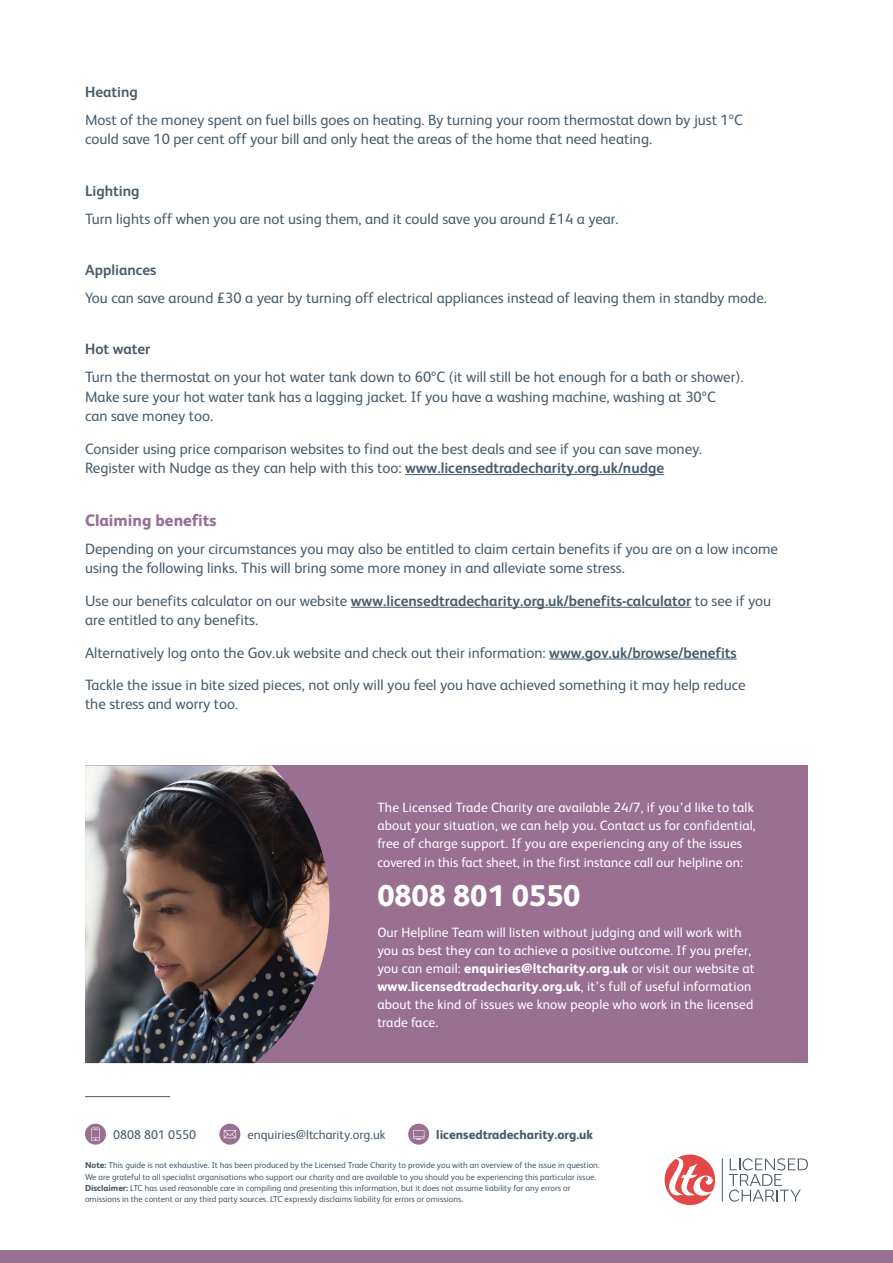
<style>
.page{position:relative;width:893px;height:1263px;background:#fff}
.page>*{position:absolute;margin:0;border:0;box-sizing:border-box;transform-origin:0 0}
.t1{font:800 30px "FS Albert";color:#fff}
.t2{font:800 16.5px "FS Albert";color:#996f92}
.t3{font:15px/19.5px "FS Albert";color:#475c6d}
.t4{font:700 15px "FS Albert";color:#475c6d}
.t5{font:13.5px/18px "FS Albert";letter-spacing:.01em;color:#fff}
.t6{font:12.75px "FS Albert";color:#475c6d}
.t7{font:800 12.75px "FS Albert";color:#475c6d}
.t8{font:8.7px/11.2px "FS Albert";color:#475c6d}
.s1{font-weight:700}
.s2{font-weight:800}
</style>
<div class="page">
<hr style="left:405px;top:474px;width:259px;height:1px;background:#475c6d">
<hr style="left:351px;top:607px;width:340px;height:1px;background:#475c6d">
<hr style="left:549px;top:659px;width:188px;height:1px;background:#475c6d">
<div style="left:85px;top:765px;width:723px;height:298px;background:#996f92"></div>
<img style="left:85px;top:765px;width:245px;height:298px">
<svg style="left:729px;top:1158px;width:79px;height:43px"></svg>
<hr style="left:722px;top:1158px;width:1px;height:43px;background:#475c6d">
<svg style="left:664px;top:1154px;width:51px;height:51px"></svg>
<div style="left:0;top:1250px;width:893px;height:13px;background:#996f92"></div>
<hr style="left:85px;top:1096px;width:85px;height:1px;background:#475c6d">
<div style="left:85px;top:1124px;width:21px;height:21px;background:#996f92;border-radius:50%"></div>
<div style="left:219px;top:1124px;width:21px;height:21px;background:#996f92;border-radius:50%"></div>
<svg style="left:224px;top:1130px;width:12px;height:8px"></svg>
<svg style="left:91px;top:1127px;width:9px;height:14px"></svg>
<div style="left:408px;top:1124px;width:21px;height:21px;background:#996f92;border-radius:50%"></div>
<svg style="left:413px;top:1130px;width:11px;height:10px"></svg>
<p class="t4" style="left:85px;top:83px;width:54px">Heating</p>
<p class="t3" style="left:85px;top:110px;width:659px">Most of the money spent on fuel bills goes on heating. By turning your room thermostat down by just 1ºC could save 10 per cent off your bill and only heat the areas of the home that need heating.</p>
<p class="t4" style="left:85px;top:182px;width:56px">Lighting</p>
<p class="t3" style="left:85px;top:209px;width:535px">Turn lights off when you are not using them, and it could save you around £14 a year.</p>
<p class="t4" style="left:85px;top:261px;width:73px">Appliances</p>
<p class="t3" style="left:85px;top:288px;width:683px">You can save around £30 a year by turning off electrical appliances instead of leaving them in standby mode.</p>
<p class="t4" style="left:85px;top:340px;width:67px">Hot water</p>
<p class="t3" style="left:85px;top:367px;width:660px">Turn the thermostat on your hot water tank down to 60ºC (it will still be hot enough for a bath or shower).<br>Make sure your hot water tank has a lagging jacket. If you have a washing machine, washing at 30ºC<br>can save money too.</p>
<p class="t3" style="left:85px;top:439px;width:619px">Consider using price comparison websites to find out the best deals and see if you can save money.<br>Register with Nudge as they can help with this too: <span class="s1">www.licensedtradecharity.org.uk/nudge</span></p>
<p class="t2" style="left:85px;top:511px;width:133px">Claiming benefits</p>
<p class="t3" style="left:85px;top:539px;width:694px">Depending on your circumstances you may also be entitled to claim certain benefits if you are on a low income using the following links. This will bring some more money in and alleviate some stress.</p>
<p class="t3" style="left:85px;top:591px;width:688px">Use our benefits calculator on our website <span class="s1">www.licensedtradecharity.org.uk/benefits-calculator</span> to see if you are entitled to any benefits.</p>
<p class="t3" style="left:85px;top:636px;width:662px;line-height:32.2px">Alternatively log onto the Gov.uk website and check out their information: <span class="s1">www.gov.uk/browse/benefits<br></span>Tackle the issue in bite sized pieces, not only will you feel you have achieved something it may help reduce</p>
<p class="t3" style="left:85px;top:694px;width:155px">the stress and worry too.</p>
<p class="t5" style="left:377px;top:798px;width:380px">The Licensed Trade Charity are available 24/7, if you’d like to talk about your situation, we can help you. Contact us for confidential, free of charge support. If you are experiencing any of the issues</p>
<p class="t5" style="left:377px;top:854px;width:367px">covered in this fact sheet, in the first instance call our helpline on:</p>
<h1 class="t1" style="left:377px;top:878px;width:204px">0808 801 0550</h1>
<p class="t5" style="left:377px;top:923px;width:379px">Our Helpline Team will listen without judging and will work with you as best they can to achieve a positive outcome. If you prefer, you can email: <span class="s2">enquiries@ltcharity.org.uk</span> or visit our website at <span class="s2">www.licensedtradecharity.org.uk</span>, it’s full of useful information about the kind of issues we know people who work in the licensed trade face.</p>
<p class="t6" style="left:113px;top:1128px;width:85px">0808 801 0550</p>
<p class="t6" style="left:247px;top:1128px;width:139px">enquiries@ltcharity.org.uk</p>
<p class="t7" style="left:436px;top:1127px;width:158px">licensedtradecharity.org.uk</p>
<p class="t8" style="left:85px;top:1160px;width:516px"><span class="s2">Note:</span> This guide is not exhaustive. It has been produced by the Licensed Trade Charity to provide you with an overview of the issue in question.<br>We are grateful to all specialist organisations who support our charity and are available to you should you be experiencing this particular issue.<br><span class="s2">Disclaimer:</span> LTC has used reasonable care in compiling and presenting this information, but it does not assume liability for any errors or omissions in the content or any third party sources. LTC expressly disclaims liability for errors or omissions.</p>
</div>
